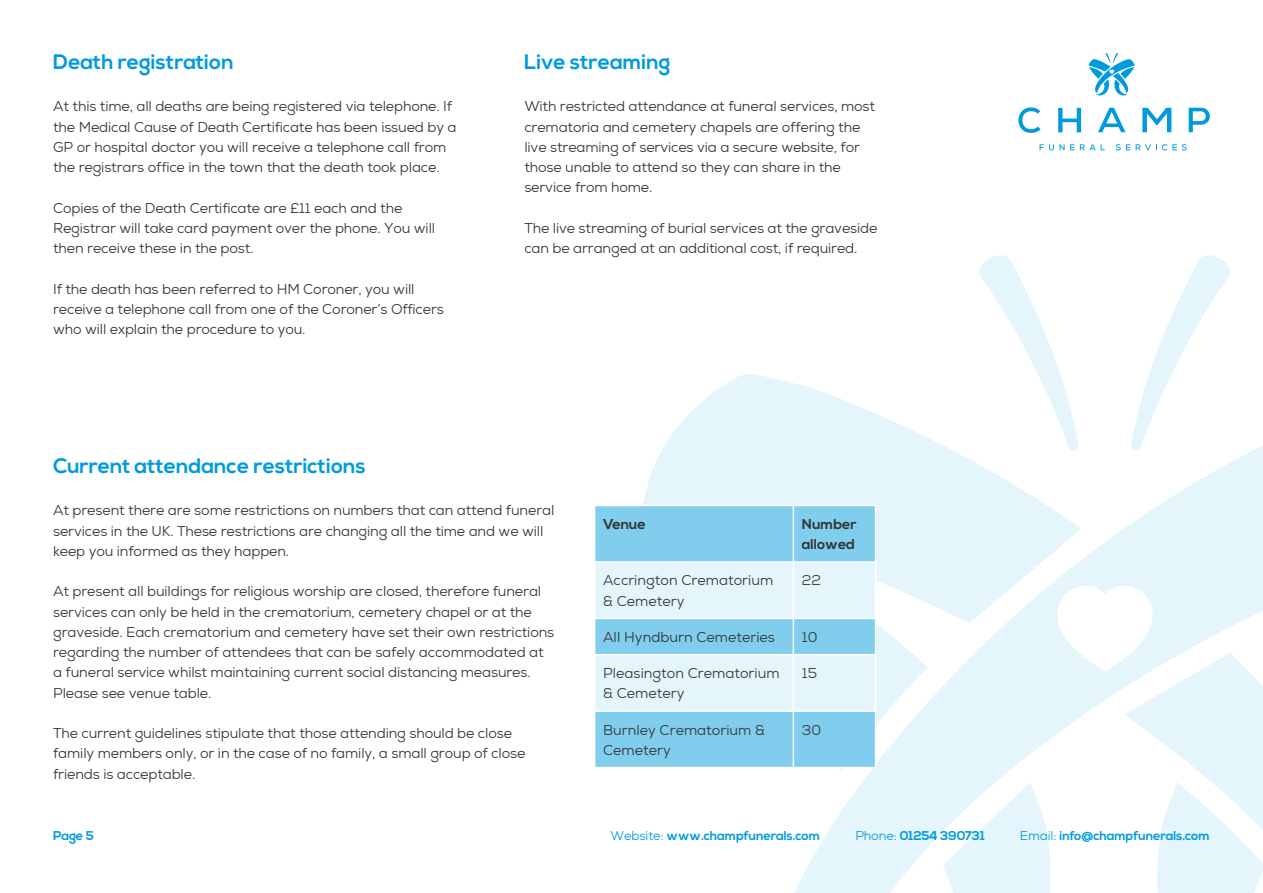
<style>
.page{position:relative;width:1263px;height:893px;background:#fff}
.page>*{position:absolute;margin:0;border:0;box-sizing:border-box;transform-origin:0 0}
.t1{font:700 21px "Nexa";color:#009bdd}
.t2{font:14.25px/20.2px "Nexa";letter-spacing:-.01em;color:#333}
.t3{font:700 14.25px/20.2px "Nexa";color:#333}
.t4{font:14.25px "Nexa";color:#333}
.t5{font:700 12.75px "Nexa";letter-spacing:-.01em;color:#009bdd}
.s1{font-weight:400}
</style>
<div class="page">
<svg style="left:642px;top:374px;width:126px;height:131px;fill:#e5f5fc"></svg>
<svg style="left:979px;top:255px;width:81px;height:118px"></svg>
<svg style="left:1150px;top:255px;width:80px;height:118px"></svg>
<svg style="left:768px;top:373px;width:495px;height:520px;fill:#e5f5fc"></svg>
<svg style="left:1039px;top:144px;width:25px;height:6px"></svg>
<svg style="left:1070px;top:144px;width:4px;height:6px"></svg>
<svg style="left:1080px;top:144px;width:25px;height:6px"></svg>
<svg style="left:1018px;top:107px;width:22px;height:26px"></svg>
<svg style="left:1058px;top:108px;width:23px;height:24px"></svg>
<svg style="left:1098px;top:108px;width:27px;height:24px"></svg>
<svg style="left:1142px;top:108px;width:29px;height:24px"></svg>
<svg style="left:1189px;top:108px;width:21px;height:24px"></svg>
<svg style="left:1116px;top:144px;width:71px;height:6px"></svg>
<svg style="left:1089px;top:53px;width:45px;height:43px"></svg>
<div style="left:595px;top:506px;width:280px;height:261px;background:#80cdee"></div>
<svg style="left:595px;top:563px;width:280px;height:147px;background:#cdebf8"></svg>
<hr style="left:594px;top:505px;width:199px;height:1px;background:#fff">
<hr style="left:793px;top:505px;width:83px;height:1px;background:#fff">
<hr style="left:793px;top:506px;width:1px;height:55px;background:#fff">
<hr style="left:875px;top:506px;width:1px;height:55px;background:#fff">
<hr style="left:594px;top:561px;width:199px;height:2px;background:#fff">
<hr style="left:793px;top:561px;width:83px;height:2px;background:#fff">
<hr style="left:793px;top:563px;width:1px;height:55px;background:#fff">
<hr style="left:875px;top:563px;width:1px;height:55px;background:#fff">
<hr style="left:594px;top:618px;width:199px;height:1px;background:#fff">
<hr style="left:793px;top:618px;width:83px;height:1px;background:#fff">
<hr style="left:793px;top:619px;width:1px;height:35px;background:#fff">
<hr style="left:875px;top:619px;width:1px;height:35px;background:#fff">
<hr style="left:594px;top:654px;width:199px;height:1px;background:#fff">
<hr style="left:793px;top:654px;width:83px;height:1px;background:#fff">
<hr style="left:793px;top:655px;width:1px;height:55px;background:#fff">
<hr style="left:875px;top:655px;width:1px;height:55px;background:#fff">
<hr style="left:594px;top:710px;width:199px;height:2px;background:#fff">
<hr style="left:793px;top:710px;width:83px;height:2px;background:#fff">
<hr style="left:793px;top:712px;width:1px;height:55px;background:#fff">
<hr style="left:875px;top:712px;width:1px;height:55px;background:#fff">
<hr style="left:594px;top:767px;width:199px;height:1px;background:#fff">
<hr style="left:793px;top:767px;width:83px;height:1px;background:#fff">
<h1 class="t1" style="left:53px;top:50px;width:182px">Death registration</h1>
<h1 class="t1" style="left:524px;top:50px;width:148px">Live streaming</h1>
<p class="t2" style="left:53px;top:97px;width:405px">At this time, all deaths are being registered via telephone. If the Medical Cause of Death Certificate has been issued by a GP or hospital doctor you will receive a telephone call from the registrars office in the town that the death took place.</p>
<p class="t2" style="left:53px;top:198px;width:384px">Copies of the Death Certificate are £11 each and the<br>Registrar will take card payment over the phone. You will then receive these in the post.</p>
<p class="t2" style="left:53px;top:279px;width:392px">If the death has been referred to HM Coroner, you will receive a telephone call from one of the Coroner’s Officers who will explain the procedure to you.</p>
<h1 class="t1" style="left:53px;top:453px;width:314px">Current attendance restrictions</h1>
<p class="t2" style="left:524px;top:97px;width:352px">With restricted attendance at funeral services, most crematoria and cemetery chapels are offering the live streaming of services via a secure website, for those unable to attend so they can share in the service from home.</p>
<p class="t2" style="left:524px;top:218px;width:355px">The live streaming of burial services at the graveside can be arranged at an additional cost, if required.</p>
<p class="t2" style="left:53px;top:501px;width:503px">At present there are some restrictions on numbers that can attend funeral services in the UK. These restrictions are changing all the time and we will keep you informed as they happen.</p>
<p class="t2" style="left:53px;top:582px;width:503px">At present all buildings for religious worship are closed, therefore funeral services can only be held in the crematorium, cemetery chapel or at the graveside. Each crematorium and cemetery have set their own restrictions regarding the number of attendees that can be safely accommodated at a funeral service whilst maintaining current social distancing measures.<br>Please see venue table.</p>
<p class="t2" style="left:53px;top:724px;width:474px">The current guidelines stipulate that those attending should be close family members only, or in the case of no family, a small group of close friends is acceptable.</p>
<p class="t3" style="left:603px;top:514px;width:44px">Venue</p>
<p class="t3" style="left:802px;top:514px;width:56px">Number allowed</p>
<p class="t2" style="left:603px;top:571px;width:172px">Accrington Crematorium &amp; Cemetery</p>
<p class="t4" style="left:802px;top:572px;width:21px">22</p>
<p class="t2" style="left:603px;top:627px;width:173px">All Hyndburn Cemeteries</p>
<p class="t2" style="left:802px;top:627px;width:17px">10</p>
<p class="t2" style="left:603px;top:663px;width:178px">Pleasington Crematorium &amp; Cemetery</p>
<p class="t4" style="left:802px;top:665px;width:17px">15</p>
<p class="t2" style="left:603px;top:720px;width:163px">Burnley Crematorium &amp;<br>Cemetery</p>
<p class="t4" style="left:802px;top:721px;width:21px">30</p>
<p class="t5" style="left:53px;top:828px;width:42px">Page 5</p>
<p class="t5" style="left:610px;top:828px;width:211px"><span class="s1">Website:</span> www.champfunerals.com</p>
<p class="t5" style="left:855px;top:828px;width:131px"><span class="s1">Phone:</span> 01254 390731</p>
<p class="t5" style="left:1020px;top:828px;width:191px"><span class="s1">Email:</span> info@champfunerals.com</p>
</div>
